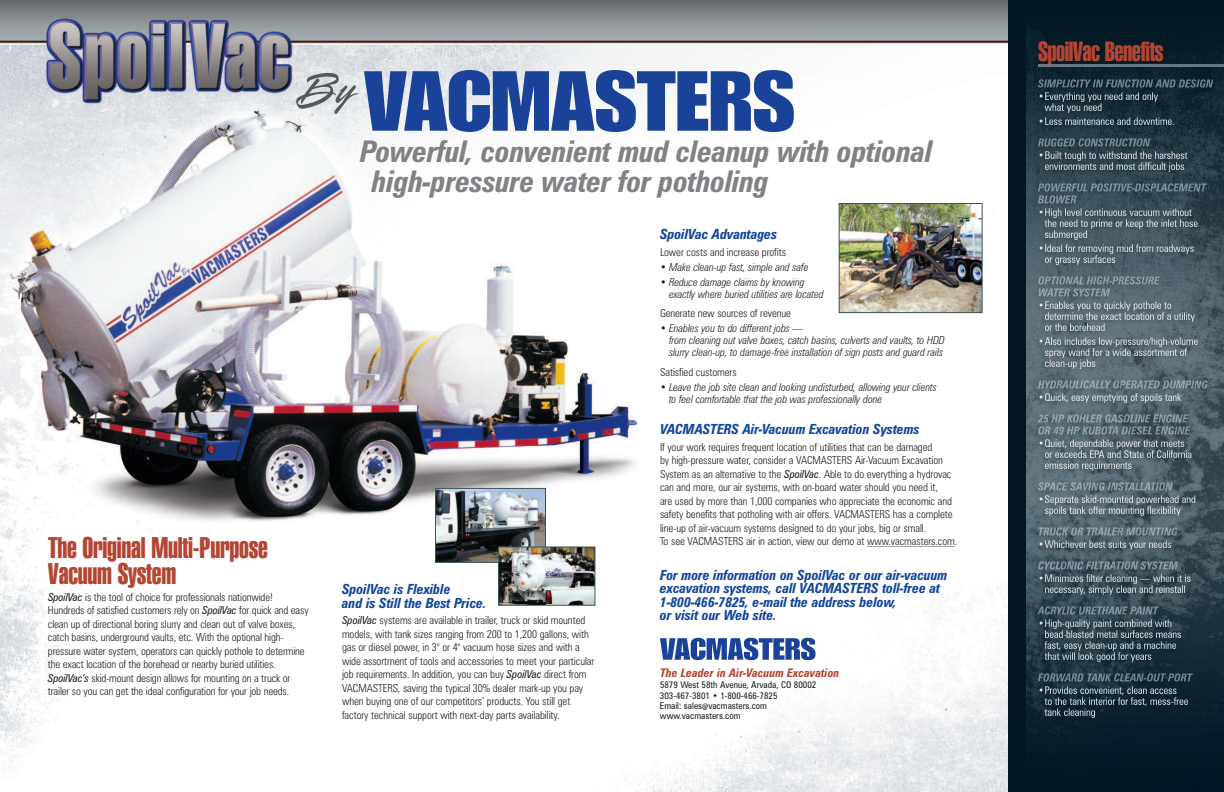
<style>
.page{position:relative;width:1224px;height:792px;background:#fff}
.page>*{position:absolute;margin:0;border:0;box-sizing:border-box;transform-origin:0 0}
.t1{font:italic 700 condensed 30px/30px "Zurich BT";letter-spacing:-.015em;color:#808285}
.t2{font:29px/26px "Swiss 911 BT Extra Compressed";letter-spacing:-.01em;color:#b44533}
.t3{font:27px "Swiss 911 BT Extra Compressed";letter-spacing:-.02em;color:#b44533}
.t4{font:italic 700 condensed 14px/13.5px "Zurich BT";letter-spacing:-.01em;color:#14469b}
.t5{font:italic 700 condensed 11.9px "Zurich BT";color:#b44533}
.t6{font:300 condensed 11px/13.5px "Zurich BT";letter-spacing:-.01em;color:#231f20}
.t7{font:italic 300 condensed 11px/12px "Zurich BT";letter-spacing:-.01em;color:#231f20}
.t8{font:condensed 9.4px/10.5px "Zurich BT";color:#231f20}
.s1{font-weight:400;font-style:italic}
.s2{font-weight:700;font-size:7.7px}
</style>
<div class="page">
<img style="left:1026px;top:0;width:198px;height:792px">
<img style="left:1029px;top:34px;width:195px;height:757px">
<img style="left:1038px;top:64px;width:186px;height:2px">
<hr style="left:1038px;top:64px;width:112px;height:1px;background:#cd866f">
<img style="left:1038px;top:79px;width:110px;height:9px">
<img style="left:1040px;top:92px;width:81px;height:10px">
<img style="left:1045px;top:103px;width:57px;height:10px">
<img style="left:1040px;top:117px;width:65px;height:8px">
<img style="left:1038px;top:138px;width:69px;height:9px">
<img style="left:1040px;top:151px;width:75px;height:10px">
<img style="left:1045px;top:162px;width:67px;height:8px">
<img style="left:1038px;top:183px;width:103px;height:9px">
<img style="left:1038px;top:195px;width:38px;height:9px">
<img style="left:1040px;top:208px;width:82px;height:10px">
<img style="left:1045px;top:219px;width:74px;height:10px">
<img style="left:1045px;top:230px;width:42px;height:10px">
<img style="left:1040px;top:244px;width:73px;height:10px">
<img style="left:1045px;top:255px;width:56px;height:10px">
<img style="left:1038px;top:276px;width:97px;height:9px">
<img style="left:1039px;top:288px;width:71px;height:9px">
<img style="left:1040px;top:301px;width:79px;height:10px">
<img style="left:1045px;top:312px;width:68px;height:8px">
<img style="left:1045px;top:323px;width:60px;height:8px">
<img style="left:1040px;top:337px;width:80px;height:10px">
<img style="left:1045px;top:348px;width:63px;height:10px">
<img style="left:1045px;top:359px;width:50px;height:10px">
<img style="left:1038px;top:380px;width:105px;height:9px">
<img style="left:1040px;top:393px;width:70px;height:10px">
<img style="left:1038px;top:414px;width:90px;height:9px">
<img style="left:1038px;top:426px;width:90px;height:9px">
<img style="left:1040px;top:439px;width:62px;height:10px">
<img style="left:1045px;top:450px;width:75px;height:8px">
<img style="left:1045px;top:461px;width:63px;height:10px">
<img style="left:1038px;top:482px;width:86px;height:9px">
<img style="left:1040px;top:495px;width:56px;height:10px">
<img style="left:1045px;top:506px;width:61px;height:10px">
<img style="left:1039px;top:527px;width:101px;height:9px">
<img style="left:1040px;top:540px;width:72px;height:8px">
<img style="left:1038px;top:561px;width:96px;height:9px">
<img style="left:1040px;top:574px;width:76px;height:8px">
<img style="left:1045px;top:585px;width:62px;height:10px">
<img style="left:1037px;top:606px;width:111px;height:9px">
<img style="left:1040px;top:619px;width:72px;height:10px">
<img style="left:1045px;top:630px;width:58px;height:8px">
<img style="left:1045px;top:641px;width:59px;height:10px">
<img style="left:1045px;top:652px;width:76px;height:10px">
<img style="left:1038px;top:673px;width:101px;height:9px">
<img style="left:1040px;top:686px;width:74px;height:8px">
<img style="left:1045px;top:697px;width:70px;height:8px">
<img style="left:1045px;top:708px;width:50px;height:10px">
<img style="left:0;top:0;width:1008px;height:792px">
<svg style="left:364px;top:70px;width:430px;height:62px"></svg>
<div style="left:1008px;top:0;width:18px;height:792px;background:#031722"></div>
<svg style="left:296px;top:73px;width:62px;height:41px;background:#bbbec1"></svg>
<hr style="left:867px;top:547px;width:88px;height:1px;background:#a8a9ad">
<div style="left:660px;top:638px;width:165px;height:25px;background:#fff"></div>
<svg style="left:660px;top:638px;width:155px;height:22px"></svg>
<img style="left:841px;top:205px;width:140px;height:106px">
<div style="left:839px;top:203px;width:144px;height:110px;border:1px solid #3c5656"></div>
<img style="left:437px;top:490px;width:107px;height:71px">
<div style="left:435px;top:488px;width:111px;height:75px;border:1px solid #3c5656"></div>
<img style="left:500px;top:548px;width:93px;height:56px">
<div style="left:498px;top:546px;width:97px;height:60px;border:1px solid #3c5656"></div>
<h1 class="t1" style="left:372px;top:139px;width:562px;text-indent:-12px">Powerful, convenient mud cleanup with optional high-pressure water for potholing</h1>
<p class="t4" style="left:660px;top:229px;width:119px">SpoilVac Advantages</p>
<p class="t6" style="left:660px;top:246px;width:128px">Lower costs and increase profits</p>
<p class="t7" style="left:660px;top:262px;width:150px">• Make clean-up fast, simple and safe</p>
<p class="t7" style="left:669px;top:277px;width:156px;text-indent:-9px">• Reduce damage claims by knowing exactly where buried utilities are located</p>
<p class="t6" style="left:660px;top:308px;width:133px">Generate new sources of revenue</p>
<p class="t7" style="left:669px;top:323px;width:277px;text-indent:-9px">• Enables you to do different jobs —<br>from cleaning out valve boxes, catch basins, culverts and vaults, to HDD slurry clean-up, to damage-free installation of sign posts and guard rails</p>
<p class="t6" style="left:660px;top:366px;width:78px">Satisfied customers</p>
<p class="t7" style="left:669px;top:382px;width:269px;text-indent:-9px">• Leave the job site clean and looking undisturbed, allowing your clients to feel comfortable that the job was professionally done</p>
<p class="t4" style="left:660px;top:424px;width:261px">VACMASTERS Air-Vacuum Excavation Systems</p>
<p class="t6" style="left:660px;top:441px;width:299px">If your work requires frequent location of utilities that can be damaged<br>by high-pressure water, consider a VACMASTERS Air-Vacuum Excavation System as an alternative to the <span class="s1">SpoilVac</span>. Able to do everything a hydrovac can and more, our air systems, with on-board water should you need it,<br>are used by more than 1,000 companies who appreciate the economic and safety benefits that potholing with air offers. VACMASTERS has a complete line-up of air-vacuum systems designed to do your jobs, big or small.<br>To see VACMASTERS air in action, view our demo at www.vacmasters.com.</p>
<p class="t4" style="left:660px;top:569px;width:289px">For more information on SpoilVac or our air-vacuum excavation systems, call VACMASTERS toll-free at 1-800-466-7825, e-mail the address below,<br>or visit our Web site.</p>
<h2 class="t2" style="left:48px;top:536px;width:221px">The Original Multi-Purpose<br>Vacuum System</h2>
<p class="t6" style="left:48px;top:591px;width:262px"><span class="s1">SpoilVac</span> is the tool of choice for professionals nationwide!<br>Hundreds of satisfied customers rely on <span class="s1">SpoilVac</span> for quick and easy clean up of directional boring slurry and clean out of valve boxes, catch basins, underground vaults, etc. With the optional high&shy;pressure water system, operators can quickly pothole to determine the exact location of the borehead or nearby buried utilities.<br><span class="s1">SpoilVac’s</span> skid-mount design allows for mounting on a truck or trailer so you can get the ideal configuration for your job needs.</p>
<p class="t4" style="left:342px;top:584px;width:146px">SpoilVac is Flexible<br>and is Still the Best Price.</p>
<p class="t6" style="left:342px;top:615px;width:254px"><span class="s1">SpoilVac</span> systems are available in trailer, truck or skid mounted models, with tank sizes ranging from 200 to 1,200 gallons, with gas or diesel power, in 3" or 4" vacuum hose sizes and with a wide assortment of tools and accessories to meet your particular job requirements. In addition, you can buy <span class="s1">SpoilVac</span> direct from VACMASTERS, saving the typical 30% dealer mark-up you pay when buying one of our competitors’ products. You still get factory technical support with next-day parts availability.</p>
<p class="t5" style="left:660px;top:668px;width:181px">The Leader in Air-Vacuum Excavation</p>
<p class="t8" style="left:660px;top:680px;width:158px">5879 West 58th Avenue, Arvada, CO 80002<br>303-467-3801 • 1-800-466-7825<br>Email: sales<span class="s2">@</span>vacmasters.com www.vacmasters.com</p>
<h3 class="t3" style="left:1038px;top:42px;width:127px">SpoilVac Benefits</h3>
</div>
